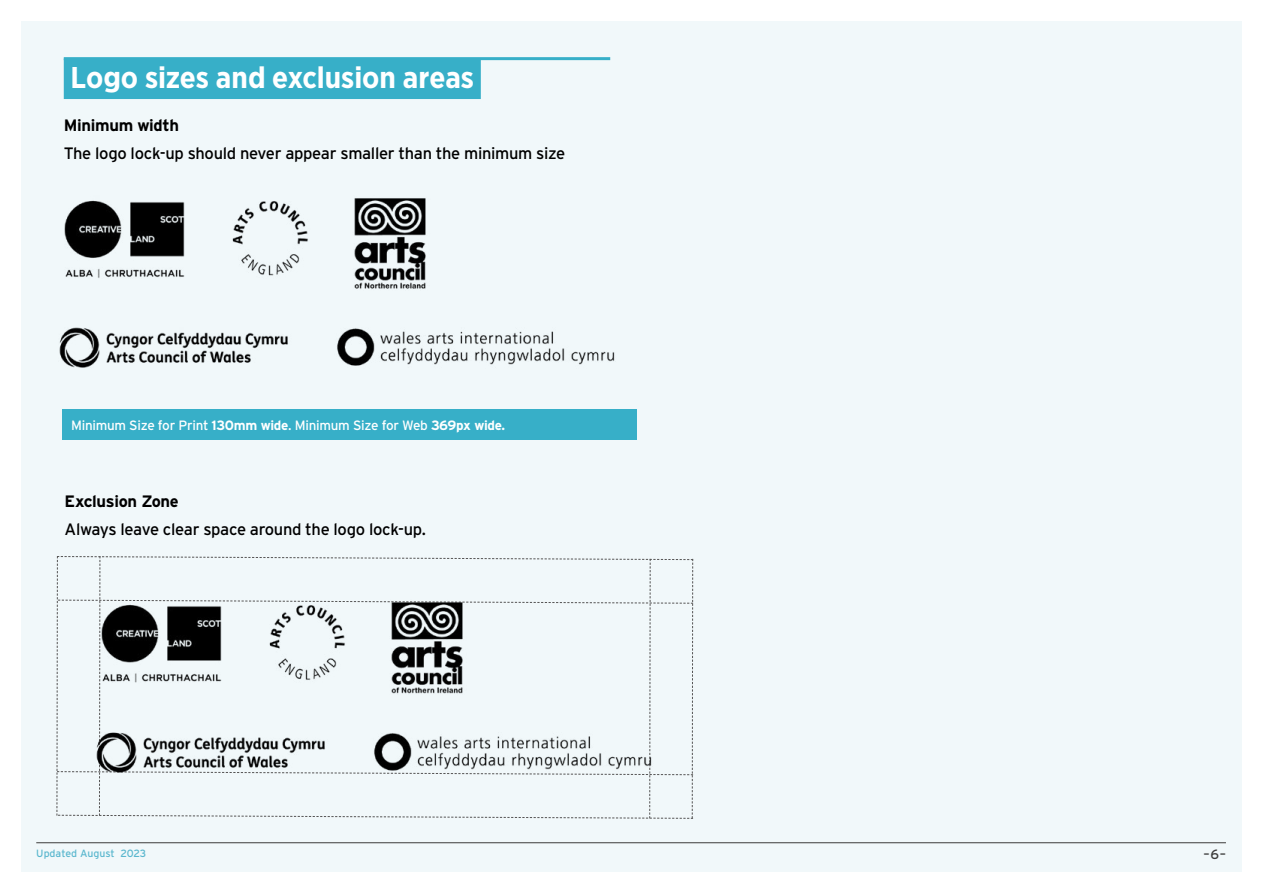
<style>
.page{position:relative;width:1263px;height:893px;background:#fff}
.page>*{position:absolute;margin:0;border:0;box-sizing:border-box;transform-origin:0 0}
.t1{font:700 30px "Gotham Narrow";color:#fff}
.t2{font:16.5px "Interstate";letter-spacing:-.02em;color:#000}
.t3{font:700 16.5px "Interstate";letter-spacing:-.02em;color:#000}
.t4{font:13.5px "Interstate";letter-spacing:-.02em;color:#fff}
.t5{font:13.5px "Interstate";color:#3c3c3b}
.t6{font:10.5px "Interstate";color:#5ab7ce}
.s1{font-weight:700}
</style>
<div class="page">
<div style="left:21px;top:21px;width:1221px;height:851px;background:#f1f8fa"></div>
<hr style="left:36px;top:842px;width:1190px;height:1px;background:#3c3c3b">
<hr style="left:64px;top:57px;width:546px;height:3px;background:#37afc8">
<div style="left:64px;top:59px;width:417px;height:40px;background:#37afc8"></div>
<div style="left:63px;top:409px;width:574px;height:31px;background:#37afc8"></div>
<svg style="left:56px;top:556px;width:638px;height:263px"></svg>
<img style="left:59px;top:198px;width:556px;height:170px">
<img style="left:86px;top:589px;width:574px;height:201px">
<h1 class="t1" style="left:70px;top:58px;width:405px">Logo sizes and exclusion areas</h1>
<p class="t3" style="left:64px;top:116px;width:117px">Minimum width</p>
<p class="t2" style="left:64px;top:144px;width:503px">The logo lock-up should never appear smaller than the minimum size</p>
<p class="t4" style="left:71px;top:418px;width:436px">Minimum Size for Print <span class="s1">130mm wide</span>. Minimum Size for Web <span class="s1">369px wide.</span></p>
<p class="t3" style="left:65px;top:492px;width:116px">Exclusion Zone</p>
<p class="t2" style="left:65px;top:520px;width:363px">Always leave clear space around the logo lock-up.</p>
<p class="t6" style="left:36px;top:847px;width:112px">Updated August 2023</p>
<p class="t5" style="left:1203px;top:847px;width:24px">–6–</p>
</div>
